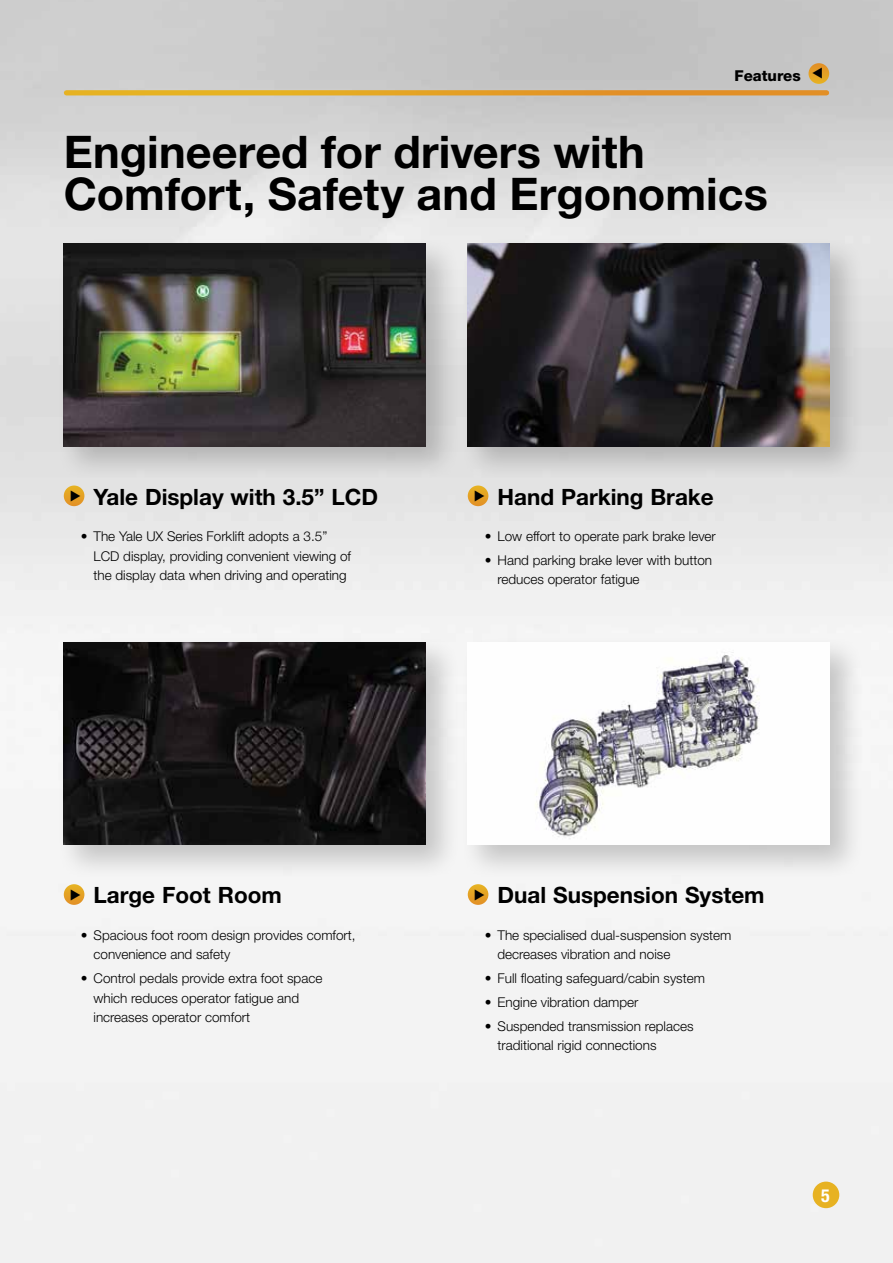
<style>
.page{position:relative;width:893px;height:1263px;background:#fff}
.page>*{position:absolute;margin:0;border:0;box-sizing:border-box;transform-origin:0 0}
.t1{font:700 45px/42px "Helvetica Neue LT Std";color:#000}
.t2{font:700 22.5px "Helvetica Neue LT Std";color:#000}
.t3{font:700 condensed 18px "Helvetica Neue";color:#fff}
.t4{font:800 15px "Helvetica Neue";color:#000}
.t5{font:300 13.5px/19.5px "Helvetica Neue LT Std";color:#000}
</style>
<div class="page">
<img style="left:0;top:0;width:893px;height:1263px">
<svg style="left:813px;top:1182px;width:26px;height:27px"></svg>
<svg style="left:66px;top:95px;width:760px;height:1px"></svg>
<div style="left:813px;top:1181px;width:26px;height:27px;background:#e7b222;border-radius:50%"></div>
<svg style="left:66px;top:90px;width:760px;height:5px;background:#e2a22a"></svg>
<svg style="left:808px;top:63px;width:21px;height:21px"></svg>
<div style="left:56px;top:236px;width:405px;height:245px;background:#000;opacity:.2"></div>
<img style="left:64px;top:244px;width:361px;height:202px">
<div style="left:56px;top:634px;width:405px;height:246px;background:#000;opacity:.2"></div>
<img style="left:64px;top:642px;width:361px;height:203px">
<div style="left:460px;top:236px;width:405px;height:245px;background:#000;opacity:.2"></div>
<img style="left:468px;top:244px;width:361px;height:202px">
<div style="left:460px;top:634px;width:405px;height:246px;background:#000;opacity:.2"></div>
<img style="left:468px;top:642px;width:361px;height:203px">
<svg style="left:64px;top:485px;width:20px;height:21px"></svg>
<svg style="left:64px;top:884px;width:20px;height:21px"></svg>
<svg style="left:468px;top:485px;width:20px;height:21px"></svg>
<svg style="left:468px;top:884px;width:20px;height:21px"></svg>
<svg style="left:812px;top:68px;width:10px;height:11px"></svg>
<svg style="left:71px;top:490px;width:9px;height:11px"></svg>
<svg style="left:71px;top:889px;width:9px;height:11px"></svg>
<svg style="left:475px;top:490px;width:9px;height:11px"></svg>
<svg style="left:475px;top:889px;width:9px;height:11px"></svg>
<p class="t4" style="left:735px;top:66px;width:68px">Features</p>
<p class="t4" style="left:719px;top:67px;width:83px">OVERVIEW</p>
<h1 class="t1" style="left:64px;top:130px;width:706px">Engineered for drivers with<br>Comfort, Safety and Ergonomics</h1>
<h2 class="t2" style="left:94px;top:483px;width:286px">Yale Display with 3.5” LCD</h2>
<p class="t5" style="left:94px;top:526px;width:259px;text-indent:-13px">• The Yale UX Series Forklift adopts a 3.5”<br>LCD display, providing convenient viewing of the display data when driving and operating</p>
<h2 class="t2" style="left:497px;top:483px;width:218px">Hand Parking Brake</h2>
<p class="t5" style="left:485px;top:526px;width:233px">• Low effort to operate park brake lever</p>
<p class="t5" style="left:497px;top:550px;width:216px;text-indent:-13px">• Hand parking brake lever with button reduces operator fatigue</p>
<h2 class="t2" style="left:94px;top:881px;width:190px">Large Foot Room</h2>
<p class="t5" style="left:94px;top:925px;width:264px;text-indent:-13px">• Spacious foot room design provides comfort, convenience and safety</p>
<p class="t5" style="left:94px;top:968px;width:230px;text-indent:-13px">• Control pedals provide extra foot space which reduces operator fatigue and increases operator comfort</p>
<h2 class="t2" style="left:497px;top:881px;width:269px">Dual Suspension System</h2>
<p class="t5" style="left:497px;top:925px;width:235px;text-indent:-13px">• The specialised dual-suspension system decreases vibration and noise</p>
<p class="t5" style="left:485px;top:968px;width:222px">• Full floating safeguard/cabin system</p>
<p class="t5" style="left:485px;top:992px;width:155px">• Engine vibration damper</p>
<p class="t5" style="left:497px;top:1016px;width:198px;text-indent:-13px">• Suspended transmission replaces traditional rigid connections</p>
<h3 class="t3" style="left:821px;top:1185px;width:10px">5</h3>
</div>
